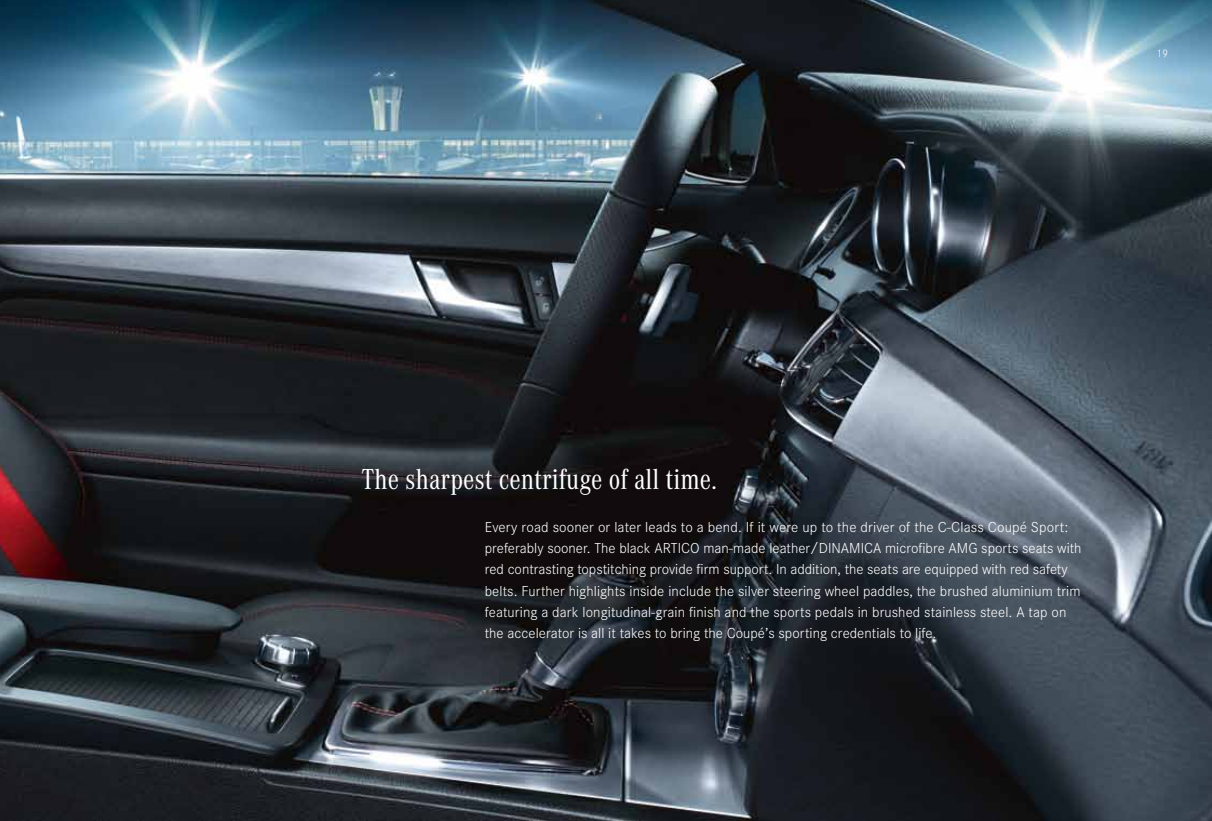
<style>
.page{position:relative;width:1212px;height:821px;background:#fff}
.page>*{position:absolute;margin:0;border:0;box-sizing:border-box;transform-origin:0 0}
.t1{font:30px "Corporate A Cond Pro";color:#fff}
.t2{font:300 15px/21.3px "Corporate S Pro";letter-spacing:.005em;color:#fff}
.t3{font:300 11.25px "Corporate S Pro";color:#fff}
</style>
<div class="page">
<img style="left:1px;top:0;width:1211px;height:821px">
<img style="left:0;top:0;width:1px;height:821px">
<p class="t3" style="left:1157px;top:45px;width:13px">19</p>
<h1 class="t1" style="left:361px;top:458px;width:357px">The sharpest centrifuge of all time.</h1>
<p class="t2" style="left:485px;top:515px;width:598px">Every road sooner or later leads to a bend. If it were up to the driver of the C-Class Coupé Sport: preferably sooner. The black ARTICO man-made leather/DINAMICA microfibre AMG sports seats with red contrasting topstitching provide firm support. In addition, the seats are equipped with red safety belts. Further highlights inside include the silver steering wheel paddles, the brushed aluminium trim featuring a dark longitudinal-grain finish and the sports pedals in brushed stainless steel. A tap on the accelerator is all it takes to bring the Coupé’s sporting credentials to life.</p>
</div>
